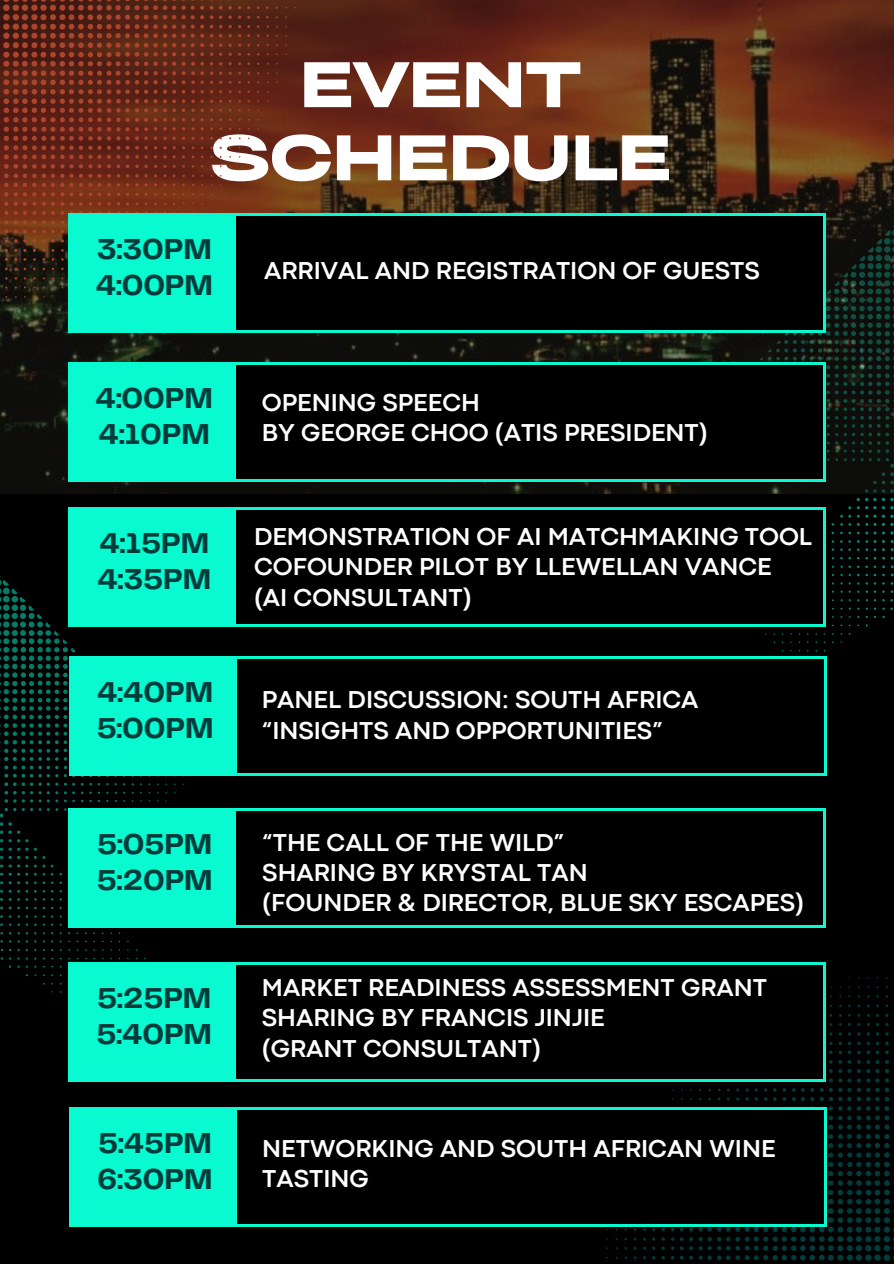
<style>
.page{position:relative;width:894px;height:1264px;background:#fff}
.page>*{position:absolute;margin:0;border:0;box-sizing:border-box;transform-origin:0 0}
.t1{font:700 61.5px/73.2px "Cy Grotesk Grand";color:#fff;text-align:center}
.t2{font:700 30px/36px "Telegraf";color:#003c3c}
.t3{font:700 25.5px/30.3px "Codec Pro";color:#fff}
</style>
<div class="page">
<div style="left:0;top:0;width:893px;height:1263px;background:#000"></div>
<svg style="left:890px;top:540px;width:3px;height:11px"></svg>
<svg style="left:873px;top:557px;width:11px;height:2px"></svg>
<svg style="left:865px;top:540px;width:19px;height:11px"></svg>
<svg style="left:890px;top:565px;width:3px;height:11px"></svg>
<svg style="left:856px;top:540px;width:3px;height:11px"></svg>
<svg style="left:873px;top:565px;width:11px;height:11px"></svg>
<svg style="left:831px;top:548px;width:11px;height:3px"></svg>
<svg style="left:825px;top:222px;width:69px;height:312px"></svg>
<img style="left:0;top:0;width:893px;height:494px">
<svg style="left:671px;top:1255px;width:12px;height:4px"></svg>
<svg style="left:763px;top:1081px;width:13px;height:1px"></svg>
<svg style="left:671px;top:1246px;width:12px;height:3px"></svg>
<svg style="left:671px;top:1237px;width:12px;height:3px"></svg>
<svg style="left:689px;top:1226px;width:56px;height:34px"></svg>
<svg style="left:764px;top:1097px;width:12px;height:3px"></svg>
<svg style="left:670px;top:1226px;width:13px;height:5px"></svg>
<svg style="left:745px;top:1106px;width:37px;height:154px"></svg>
<svg style="left:764px;top:1088px;width:12px;height:3px"></svg>
<svg style="left:643px;top:1256px;width:12px;height:3px"></svg>
<svg style="left:782px;top:1041px;width:112px;height:223px"></svg>
<svg style="left:87px;top:0;width:25px;height:140px"></svg>
<svg style="left:115px;top:0;width:25px;height:112px"></svg>
<svg style="left:0;top:0;width:38px;height:196px"></svg>
<svg style="left:68px;top:0;width:16px;height:168px"></svg>
<svg style="left:143px;top:0;width:24px;height:84px"></svg>
<svg style="left:40px;top:0;width:25px;height:196px"></svg>
<svg style="left:116px;top:118px;width:23px;height:22px"></svg>
<svg style="left:88px;top:146px;width:23px;height:22px"></svg>
<svg style="left:144px;top:90px;width:23px;height:22px"></svg>
<svg style="left:4px;top:202px;width:4px;height:22px"></svg>
<svg style="left:172px;top:62px;width:13px;height:22px"></svg>
<svg style="left:144px;top:118px;width:13px;height:22px"></svg>
<svg style="left:79px;top:202px;width:4px;height:3px"></svg>
<svg style="left:116px;top:146px;width:13px;height:22px"></svg>
<svg style="left:69px;top:174px;width:23px;height:22px"></svg>
<svg style="left:42px;top:202px;width:22px;height:13px"></svg>
<svg style="left:219px;top:0;width:3px;height:19px"></svg>
<svg style="left:182px;top:90px;width:3px;height:13px"></svg>
<svg style="left:107px;top:174px;width:4px;height:13px"></svg>
<svg style="left:14px;top:202px;width:22px;height:22px"></svg>
<svg style="left:97px;top:174px;width:4px;height:13px"></svg>
<svg style="left:172px;top:90px;width:4px;height:22px"></svg>
<svg style="left:191px;top:90px;width:13px;height:3px"></svg>
<svg style="left:107px;top:193px;width:4px;height:3px"></svg>
<svg style="left:228px;top:25px;width:4px;height:3px"></svg>
<svg style="left:191px;top:99px;width:13px;height:4px"></svg>
<svg style="left:135px;top:174px;width:13px;height:3px"></svg>
<svg style="left:107px;top:202px;width:4px;height:3px"></svg>
<svg style="left:42px;top:221px;width:13px;height:3px"></svg>
<svg style="left:228px;top:34px;width:4px;height:3px"></svg>
<svg style="left:191px;top:109px;width:13px;height:3px"></svg>
<svg style="left:228px;top:16px;width:4px;height:3px"></svg>
<svg style="left:135px;top:146px;width:13px;height:13px"></svg>
<svg style="left:191px;top:62px;width:13px;height:22px"></svg>
<svg style="left:42px;top:230px;width:13px;height:3px"></svg>
<svg style="left:14px;top:230px;width:13px;height:3px"></svg>
<svg style="left:172px;top:0;width:41px;height:56px"></svg>
<svg style="left:70px;top:202px;width:3px;height:11px"></svg>
<svg style="left:163px;top:118px;width:13px;height:13px"></svg>
<svg style="left:228px;top:43px;width:4px;height:4px"></svg>
<svg style="left:219px;top:43px;width:3px;height:4px"></svg>
<svg style="left:228px;top:0;width:4px;height:9px"></svg>
<svg style="left:238px;top:0;width:3px;height:9px"></svg>
<svg style="left:228px;top:53px;width:4px;height:3px"></svg>
<svg style="left:163px;top:146px;width:13px;height:3px"></svg>
<svg style="left:135px;top:165px;width:13px;height:3px"></svg>
<svg style="left:117px;top:174px;width:3px;height:13px"></svg>
<svg style="left:126px;top:183px;width:3px;height:4px"></svg>
<svg style="left:14px;top:239px;width:13px;height:3px"></svg>
<svg style="left:163px;top:137px;width:13px;height:3px"></svg>
<svg style="left:228px;top:72px;width:4px;height:3px"></svg>
<svg style="left:135px;top:183px;width:13px;height:3px"></svg>
<svg style="left:191px;top:118px;width:13px;height:3px"></svg>
<svg style="left:163px;top:165px;width:4px;height:3px"></svg>
<svg style="left:191px;top:127px;width:12px;height:3px"></svg>
<svg style="left:247px;top:0;width:3px;height:9px"></svg>
<svg style="left:163px;top:155px;width:13px;height:3px"></svg>
<svg style="left:228px;top:62px;width:4px;height:3px"></svg>
<svg style="left:135px;top:193px;width:12px;height:3px"></svg>
<div style="left:68px;top:213px;width:757px;height:120px;background:#09f9d0"></div>
<div style="left:236px;top:216px;width:586px;height:114px;background:#000"></div>
<div style="left:68px;top:362px;width:757px;height:120px;background:#09f9d0"></div>
<div style="left:236px;top:365px;width:586px;height:114px;background:#000"></div>
<svg style="left:0;top:640px;width:346px;height:442px"></svg>
<svg style="left:0;top:856px;width:29px;height:19px"></svg>
<svg style="left:34px;top:856px;width:11px;height:19px"></svg>
<svg style="left:34px;top:881px;width:11px;height:3px"></svg>
<svg style="left:51px;top:864px;width:2px;height:11px"></svg>
<svg style="left:0;top:881px;width:28px;height:19px"></svg>
<svg style="left:0;top:915px;width:3px;height:11px"></svg>
<svg style="left:51px;top:881px;width:11px;height:2px"></svg>
<svg style="left:9px;top:923px;width:11px;height:2px"></svg>
<svg style="left:9px;top:932px;width:11px;height:2px"></svg>
<svg style="left:63px;top:639px;width:21px;height:121px"></svg>
<svg style="left:64px;top:766px;width:11px;height:19px"></svg>
<svg style="left:37px;top:614px;width:22px;height:188px"></svg>
<svg style="left:0;top:576px;width:35px;height:274px"></svg>
<svg style="left:39px;top:808px;width:19px;height:3px"></svg>
<svg style="left:64px;top:791px;width:11px;height:11px"></svg>
<svg style="left:81px;top:791px;width:2px;height:11px"></svg>
<svg style="left:106px;top:775px;width:11px;height:2px"></svg>
<svg style="left:89px;top:791px;width:3px;height:11px"></svg>
<svg style="left:98px;top:791px;width:2px;height:11px"></svg>
<svg style="left:81px;top:775px;width:19px;height:10px"></svg>
<div style="left:68px;top:507px;width:757px;height:120px;background:#09f9d0"></div>
<div style="left:236px;top:510px;width:586px;height:114px;background:#000"></div>
<div style="left:69px;top:656px;width:757px;height:119px;background:#09f9d0"></div>
<div style="left:237px;top:659px;width:586px;height:113px;background:#000"></div>
<div style="left:68px;top:808px;width:757px;height:119px;background:#09f9d0"></div>
<div style="left:237px;top:811px;width:585px;height:113px;background:#000"></div>
<div style="left:68px;top:962px;width:757px;height:119px;background:#09f9d0"></div>
<div style="left:236px;top:965px;width:586px;height:113px;background:#000"></div>
<div style="left:69px;top:1107px;width:757px;height:119px;background:#09f9d0"></div>
<div style="left:237px;top:1110px;width:586px;height:113px;background:#000"></div>
<p class="t1" style="left:210px;top:46px;width:462px">EVENT<br>SCHEDULE</p>
<h1 class="t2" style="left:96px;top:233px;width:119px">3:30PM<br>4:00PM</h1>
<h2 class="t2" style="left:96px;top:382px;width:119px">4:00PM<br>4:10PM</h2>
<p class="t2" style="left:97px;top:526px;width:115px">4:15PM<br>4:35PM</p>
<p class="t2" style="left:97px;top:675px;width:118px">4:40PM<br>5:00PM</p>
<p class="t2" style="left:97px;top:827px;width:117px">5:05PM<br>5:20PM</p>
<p class="t2" style="left:96px;top:981px;width:117px">5:25PM<br>5:40PM</p>
<h2 class="t2" style="left:98px;top:1126px;width:116px">5:45PM<br>6:30PM</h2>
<p class="t3" style="left:264px;top:258px;width:497px">ARRIVAL AND REGISTRATION OF GUESTS</p>
<h2 class="t3" style="left:262px;top:389px;width:219px">OPENING SPEECH</h2>
<p class="t3" style="left:262px;top:419px;width:447px">BY GEORGE CHOO (ATIS PRESIDENT)</p>
<p class="t3" style="left:254px;top:523px;width:559px">DEMONSTRATION OF AI MATCHMAKING TOOL<br>COFOUNDER PILOT BY LLEWELLAN VANCE</p>
<p class="t3" style="left:254px;top:584px;width:219px">(AI CONSULTANT)</p>
<h2 class="t3" style="left:262px;top:686px;width:438px">PANEL DISCUSSION: SOUTH AFRICA “INSIGHTS AND OPPORTUNITIES”</h2>
<p class="t3" style="left:262px;top:829px;width:303px">“THE CALL OF THE WILD”</p>
<p class="t3" style="left:262px;top:859px;width:327px">SHARING BY KRYSTAL TAN</p>
<h2 class="t3" style="left:262px;top:889px;width:543px">(FOUNDER &amp; DIRECTOR, BLUE SKY ESCAPES)</h2>
<h2 class="t3" style="left:262px;top:974px;width:506px">MARKET READINESS ASSESSMENT GRANT<br>SHARING BY FRANCIS JINJIE</h2>
<p class="t3" style="left:262px;top:1035px;width:280px">(GRANT CONSULTANT)</p>
<p class="t3" style="left:262px;top:1135px;width:514px">NETWORKING AND SOUTH AFRICAN WINE<br>TASTING</p>
</div>
